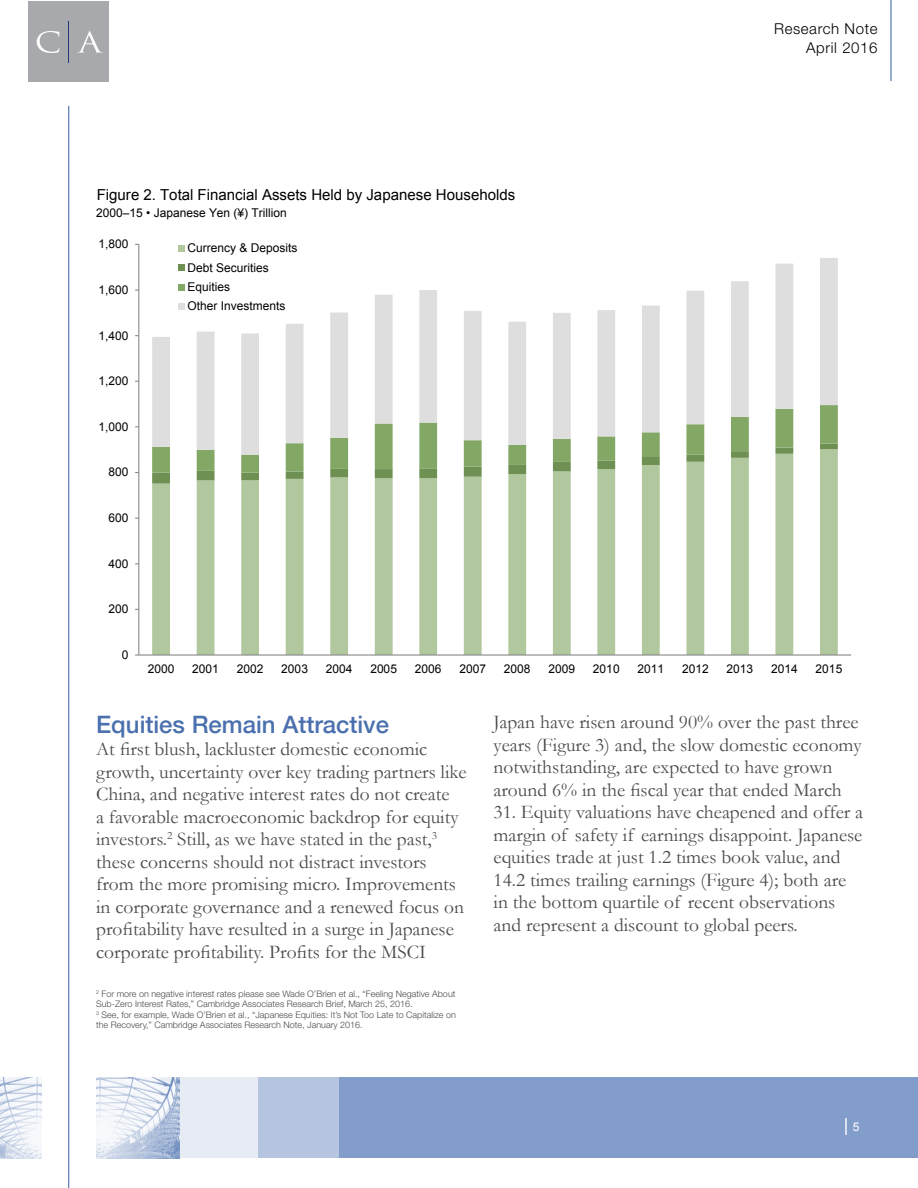
<style>
.page{position:relative;width:918px;height:1188px;background:#fff}
.page>*{position:absolute;margin:0;border:0;box-sizing:border-box;transform-origin:0 0}
.t1{font:500 24px "Helvetica Neue LT";color:#4a70ae}
.t2{font:19.5px/22.5px "Garamond";color:#4a4b4c}
.t3{font:18px "Arial";color:#fff}
.t4{font:15.15px "Arial";color:#000}
.t5{font:300 15px/19.5px "Helvetica Neue LT Std";letter-spacing:.04em;color:#000;text-align:right}
.t6{font:12px/19.4px "Arial";color:#000}
.t7{font:300 9px/10.5px "Helvetica Neue LT Std";color:#4a4b4c}
.s1{font-size:12px}
</style>
<div class="page">
<div style="left:177px;top:1077px;width:81px;height:81px;background:#e6ebf4"></div>
<img style="left:0;top:1077px;width:41px;height:81px">
<div style="left:28px;top:1px;width:81px;height:81px;background:#a8a9ac"></div>
<hr style="left:69px;top:21px;width:1px;height:42px;background:#233b76">
<svg style="left:37px;top:31px;width:66px;height:22px"></svg>
<div style="left:339px;top:1077px;width:579px;height:81px;background:#839dca"></div>
<div style="left:258px;top:1077px;width:81px;height:81px;background:#b5c5df"></div>
<hr style="left:890px;top:0;width:2px;height:81px;background:#4a70ae">
<hr style="left:68px;top:106px;width:1px;height:1082px;background:#4a70ae">
<img style="left:96px;top:1077px;width:84px;height:81px">
<svg style="left:152px;top:484px;width:686px;height:170px"></svg>
<svg style="left:152px;top:473px;width:686px;height:11px"></svg>
<svg style="left:152px;top:455px;width:686px;height:18px"></svg>
<svg style="left:152px;top:258px;width:686px;height:197px"></svg>
<hr style="left:138px;top:244px;width:1px;height:411px;background:#868686">
<hr style="left:139px;top:654px;width:712px;height:2px;background:#868686">
<div style="left:179px;top:245px;width:6px;height:7px;background:#b1c89e"></div>
<svg style="left:179px;top:265px;width:6px;height:6px"></svg>
<svg style="left:179px;top:284px;width:6px;height:6px"></svg>
<div style="left:179px;top:303px;width:6px;height:7px;background:#dedede"></div>
<p class="t4" style="left:97px;top:185px;width:420px">Figure 2. Total Financial Assets Held by Japanese Households</p>
<p class="t6" style="left:96px;top:203px;width:192px">2000–15 • Japanese Yen (¥) Trillion</p>
<p class="t6" style="left:98px;top:234px;width:32px">1,800</p>
<p class="t6" style="left:98px;top:280px;width:32px">1,600</p>
<p class="t6" style="left:98px;top:326px;width:32px">1,400</p>
<p class="t6" style="left:98px;top:371px;width:32px">1,200</p>
<p class="t6" style="left:98px;top:417px;width:32px">1,000</p>
<p class="t6" style="left:108px;top:463px;width:21px">800</p>
<p class="t6" style="left:108px;top:508px;width:21px">600</p>
<p class="t6" style="left:108px;top:554px;width:21px">400</p>
<p class="t6" style="left:108px;top:600px;width:21px">200</p>
<p class="t6" style="left:122px;top:645px;width:8px">0</p>
<p class="t6" style="left:187px;top:239px;width:111px">Currency &amp; Deposits<br>Debt Securities<br>Equities<br>Other Investments</p>
<p class="t5" style="left:774px;top:18px;width:105px">Research Note<br>April 2016</p>
<p class="t6" style="left:148px;top:660px;width:28px">2000</p>
<p class="t6" style="left:192px;top:660px;width:28px">2001</p>
<p class="t6" style="left:237px;top:660px;width:28px">2002</p>
<p class="t6" style="left:281px;top:660px;width:28px">2003</p>
<p class="t6" style="left:326px;top:660px;width:28px">2004</p>
<p class="t6" style="left:370px;top:660px;width:28px">2005</p>
<p class="t6" style="left:415px;top:660px;width:28px">2006</p>
<p class="t6" style="left:459px;top:660px;width:28px">2007</p>
<p class="t6" style="left:504px;top:660px;width:28px">2008</p>
<p class="t6" style="left:548px;top:660px;width:28px">2009</p>
<p class="t6" style="left:593px;top:660px;width:28px">2010</p>
<p class="t6" style="left:638px;top:660px;width:28px">2011</p>
<p class="t6" style="left:682px;top:660px;width:28px">2012</p>
<p class="t6" style="left:727px;top:660px;width:28px">2013</p>
<p class="t6" style="left:771px;top:660px;width:28px">2014</p>
<p class="t6" style="left:816px;top:660px;width:28px">2015</p>
<p class="t1" style="left:96px;top:710px;width:294px">Equities Remain Attractive</p>
<p class="t2" style="left:96px;top:737px;width:372px">At first blush, lackluster domestic economic growth, uncertainty over key trading partners like China, and negative interest rates do not create<br>a favorable macroeconomic backdrop for equity investors.<sup>2</sup> Still, as we have stated in the past,<sup>3 </sup>these concerns should not distract investors from the more promising micro. Improvements in corporate governance and a renewed focus on profitability have resulted in a surge in Japanese corporate profitability. Profits for the MSCI</p>
<p class="t7" style="left:96px;top:988px;width:361px"><sup>2</sup> For more on negative interest rates please see Wade O’Brien et al., “Feeling Negative About Sub-Zero Interest Rates,” Cambridge Associates Research Brief, March 25, 2016.<br><sup>3</sup> See, for example, Wade O’Brien et al., “Japanese Equities: It’s Not Too Late to Capitalize on the Recovery,” Cambridge Associates Research Note, January 2016.</p>
<p class="t2" style="left:494px;top:710px;width:369px">Japan have risen around 90% over the past three years (Figure 3) and, the slow domestic economy notwithstanding, are expected to have grown around 6% in the fiscal year that ended March</p>
<p class="t2" style="left:494px;top:800px;width:371px">31. Equity valuations have cheapened and offer a margin of safety if earnings disappoint. Japanese equities trade at just 1.2 times book value, and 14.2 times trailing earnings (Figure 4); both are in the bottom quartile of recent observations and represent a discount to global peers.</p>
<p class="t3" style="left:844px;top:1113px;width:17px">| <span class="s1">5</span></p>
</div>
